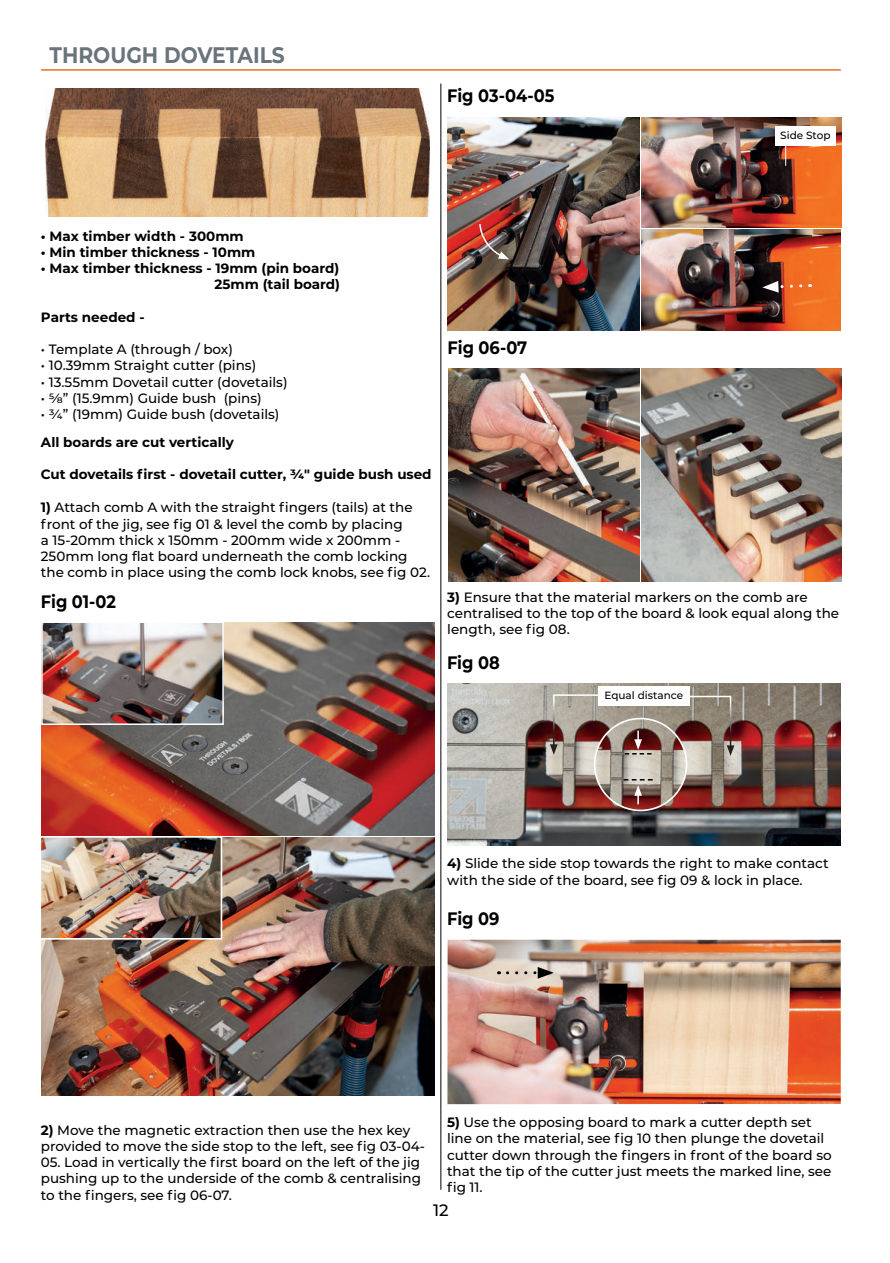
<style>
.page{position:relative;width:890px;height:1263px;background:#fff}
.page>*{position:absolute;margin:0;border:0;box-sizing:border-box;transform-origin:0 0}
.t1{font:700 22.5px "Montserrat";color:#6a747b;scale:.9 1}
.t2{font:700 18px "Montserrat";color:#000;scale:.9 1}
.t3{font:500 16.5px "Montserrat";color:#000}
.t4{font:500 13.5px/16.2px "Montserrat";color:#000}
.t5{font:700 13.5px/16.2px "Montserrat";color:#000;text-align:right}
.t6{font:500 10.5px "Montserrat";color:#000}
.s1{font-weight:700}
</style>
<div class="page">
<img style="left:641px;top:230px;width:200px;height:100px">
<hr style="left:41px;top:69px;width:799px;height:2px;background:#ea6d1f">
<hr style="left:440px;top:83px;width:1px;height:1106px;background:#000">
<img style="left:448px;top:368px;width:191px;height:213px">
<img style="left:641px;top:368px;width:200px;height:213px">
<img style="left:447px;top:939px;width:393px;height:164px">
<img style="left:447px;top:683px;width:393px;height:162px">
<img style="left:447px;top:117px;width:192px;height:213px">
<img style="left:41px;top:622px;width:393px;height:213px">
<img style="left:41px;top:837px;width:393px;height:258px">
<img style="left:45px;top:89px;width:385px;height:127px">
<img style="left:44px;top:624px;width:177px;height:97px">
<div style="left:41px;top:621px;width:183px;height:103px;border:2px solid #fff"></div>
<img style="left:42px;top:838px;width:177px;height:98px">
<div style="left:39px;top:835px;width:183px;height:104px;border:2px solid #fff"></div>
<img style="left:641px;top:117px;width:200px;height:110px">
<svg style="left:478px;top:222px;width:31px;height:37px"></svg>
<svg style="left:762px;top:281px;width:48px;height:11px"></svg>
<div style="left:775px;top:126px;width:60px;height:19px;background:#fff"></div>
<svg style="left:785px;top:145px;width:1px;height:21px"></svg>
<svg style="left:507px;top:966px;width:47px;height:12px"></svg>
<div style="left:598px;top:686px;width:91px;height:19px;background:#fff"></div>
<hr style="left:683px;top:695px;width:47px;height:2px;background:#fff">
<hr style="left:729px;top:695px;width:2px;height:52px;background:#fff">
<svg style="left:726px;top:745px;width:8px;height:10px"></svg>
<hr style="left:554px;top:694px;width:47px;height:1px;background:#fff">
<hr style="left:553px;top:694px;width:1px;height:52px;background:#fff">
<svg style="left:550px;top:744px;width:7px;height:10px"></svg>
<img style="left:594px;top:718px;width:92px;height:92px;border-radius:46px">
<div style="left:594px;top:717px;width:93px;height:94px;border:2px solid #fff;border-radius:50%"></div>
<svg style="left:623px;top:779px;width:29px;height:25px"></svg>
<svg style="left:624px;top:730px;width:27px;height:24px"></svg>
<h1 class="t1" style="left:49px;top:39px;width:263px">THROUGH DOVETAILS</h1>
<h2 class="t2" style="left:447px;top:83px;width:120px">Fig 03-04-05</h2>
<p class="t6" style="left:780px;top:128px;width:52px">Side Stop</p>
<p class="t5" style="left:41px;top:227px;width:204px">• Max timber width - 300mm</p>
<p class="t5" style="left:41px;top:243px;width:216px">• Min timber thickness - 10mm</p>
<p class="t5" style="left:41px;top:259px;width:300px">• Max timber thickness - 19mm (pin board)<br>25mm (tail board)</p>
<p class="t5" style="left:41px;top:308px;width:105px">Parts needed -</p>
<p class="t4" style="left:41px;top:341px;width:193px">• Template A (through / box)</p>
<p class="t4" style="left:41px;top:357px;width:217px">• 10.39mm Straight cutter (pins)</p>
<p class="t4" style="left:41px;top:373px;width:248px">• 13.55mm Dovetail cutter (dovetails)</p>
<p class="t4" style="left:41px;top:389px;width:222px">• ⅝” (15.9mm) Guide bush (pins)</p>
<p class="t4" style="left:41px;top:405px;width:240px">• ¾” (19mm) Guide bush (dovetails)</p>
<p class="t5" style="left:41px;top:433px;width:194px">All boards are cut vertically</p>
<p class="t5" style="left:41px;top:465px;width:392px">Cut dovetails first - dovetail cutter, ¾" guide bush used</p>
<p class="t4" style="left:41px;top:499px;width:390px"><span class="s1">1)</span> Attach comb A with the straight fingers (tails) at the front of the jig, see fig 01 &amp; level the comb by placing<br>a 15-20mm thick x 150mm - 200mm wide x 200mm - 250mm long flat board underneath the comb locking the comb in place using the comb lock knobs, see fig 02.</p>
<h2 class="t2" style="left:41px;top:588px;width:85px">Fig 01-02</h2>
<h2 class="t2" style="left:447px;top:334px;width:90px">Fig 06-07</h2>
<p class="t4" style="left:447px;top:588px;width:393px"><span class="s1">3)</span> Ensure that the material markers on the comb are centralised to the top of the board &amp; look equal along the length, see fig 08.</p>
<h2 class="t2" style="left:447px;top:649px;width:60px">Fig 08</h2>
<p class="t6" style="left:604px;top:688px;width:80px">Equal distance</p>
<p class="t4" style="left:447px;top:854px;width:383px"><span class="s1">4)</span> Slide the side stop towards the right to make contact with the side of the board, see fig 09 &amp; lock in place.</p>
<h2 class="t2" style="left:447px;top:905px;width:60px">Fig 09</h2>
<p class="t4" style="left:41px;top:1121px;width:386px"><span class="s1">2)</span> Move the magnetic extraction then use the hex key provided to move the side stop to the left, see fig 03-04-</p>
<p class="t4" style="left:41px;top:1153px;width:382px;text-align:justify">05. Load in vertically the first board on the left of the jig pushing up to the underside of the comb &amp; centralising to the fingers, see fig 06-07.</p>
<p class="t4" style="left:447px;top:1113px;width:386px"><span class="s1">5)</span> Use the opposing board to mark a cutter depth set line on the material, see fig 10 then plunge the dovetail cutter down through the fingers in front of the board so that the tip of the cutter just meets the marked line, see fig 11.</p>
<p class="t3" style="left:433px;top:1198px;width:17px">12</p>
</div>
